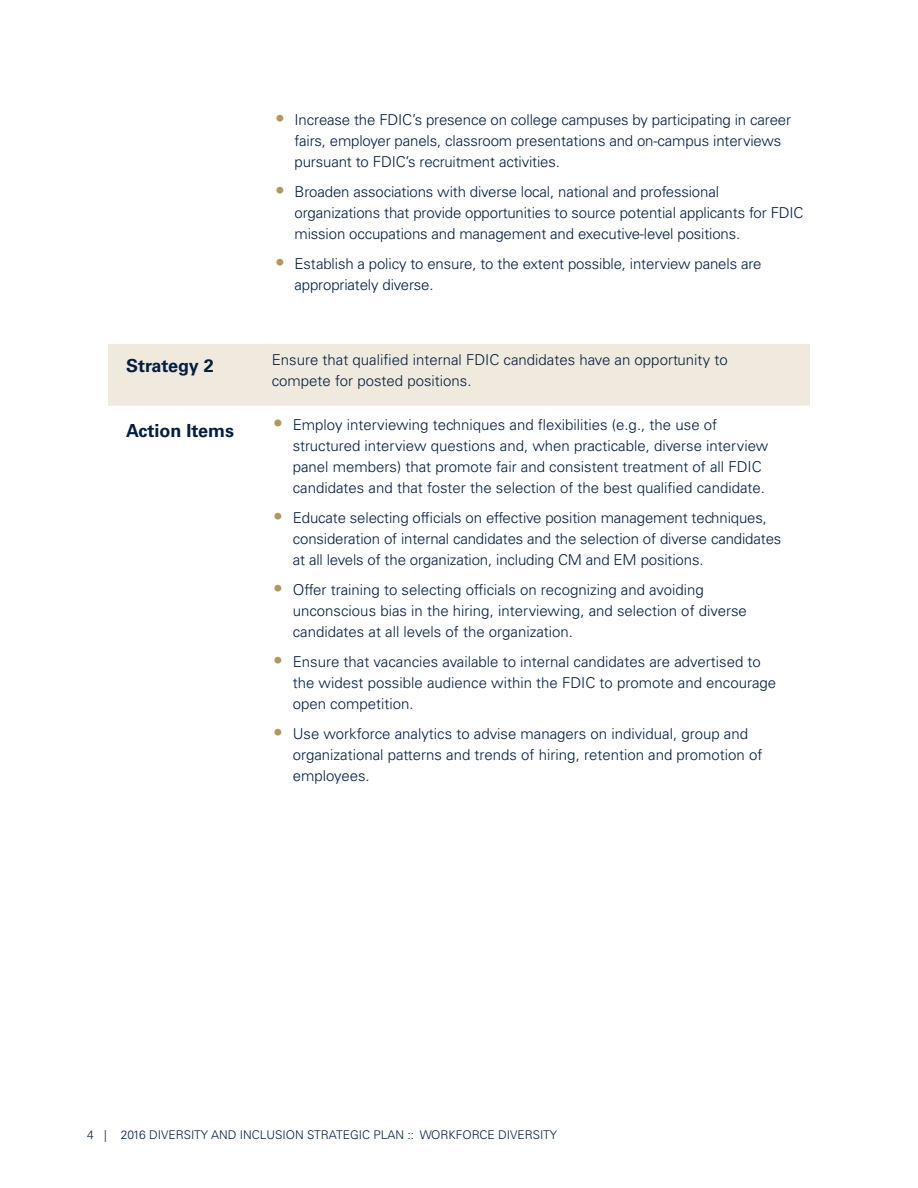
<style>
.page{position:relative;width:918px;height:1188px;background:#fff}
.page>*{position:absolute;margin:0;border:0;box-sizing:border-box;transform-origin:0 0}
.t1{font:700 18px "Univers LT Std";color:#041e41}
.t2{font:300 15px/21px "Univers LT Std";color:#041e41}
.t3{font:300 12px "Univers LT Std";color:#041e41}
.s1{font-family:"Frutiger LT Std";font-size:19.5px;color:#b4975a}
.s2{font-size:19.5px;color:#b4975a}
</style>
<div class="page">
<div style="left:108px;top:344px;width:702px;height:62px;background:#f0eade"></div>
<p class="t2" style="left:295px;top:109px;width:498px;text-indent:-20px"><span class="s1">•</span> Increase the FDIC’s presence on college campuses by participating in career fairs, employer panels, classroom presentations and on-campus interviews pursuant to FDIC’s recruitment activities.</p>
<p class="t2" style="left:295px;top:181px;width:510px;text-indent:-20px"><span class="s1">•</span> Broaden associations with diverse local, national and professional organizations that provide opportunities to source potential applicants for FDIC mission occupations and management and executive-level positions.</p>
<p class="t2" style="left:295px;top:253px;width:468px;text-indent:-20px"><span class="s1">•</span> Establish a policy to ensure, to the extent possible, interview panels are appropriately diverse.</p>
<p class="t1" style="left:126px;top:355px;width:89px">Strategy 2</p>
<p class="t2" style="left:272px;top:349px;width:458px">Ensure that qualified internal FDIC candidates have an opportunity to compete for posted positions.</p>
<p class="t1" style="left:126px;top:420px;width:110px">Action Items</p>
<p class="t2" style="left:293px;top:414px;width:477px;text-indent:-20px"><span class="s2">•</span> Employ interviewing techniques and flexibilities (e.g., the use of structured interview questions and, when practicable, diverse interview panel members) that promote fair and consistent treatment of all FDIC candidates and that foster the selection of the best qualified candidate.</p>
<p class="t2" style="left:293px;top:507px;width:490px;text-indent:-20px"><span class="s1">•</span> Educate selecting officials on effective position management techniques, consideration of internal candidates and the selection of diverse candidates at all levels of the organization, including CM and EM positions.</p>
<p class="t2" style="left:293px;top:579px;width:456px;text-indent:-20px"><span class="s1">•</span> Offer training to selecting officials on recognizing and avoiding unconscious bias in the hiring, interviewing, and selection of diverse candidates at all levels of the organization.</p>
<p class="t2" style="left:293px;top:651px;width:485px;text-indent:-20px"><span class="s1">•</span> Ensure that vacancies available to internal candidates are advertised to the widest possible audience within the FDIC to promote and encourage open competition.</p>
<p class="t2" style="left:293px;top:723px;width:471px;text-indent:-20px"><span class="s1">•</span> Use workforce analytics to advise managers on individual, group and organizational patterns and trends of hiring, retention and promotion of employees.</p>
<p class="t3" style="left:87px;top:1128px;width:472px">4 | 2016 DIVERSITY AND INCLUSION STRATEGIC PLAN :: WORKFORCE DIVERSITY</p>
</div>
